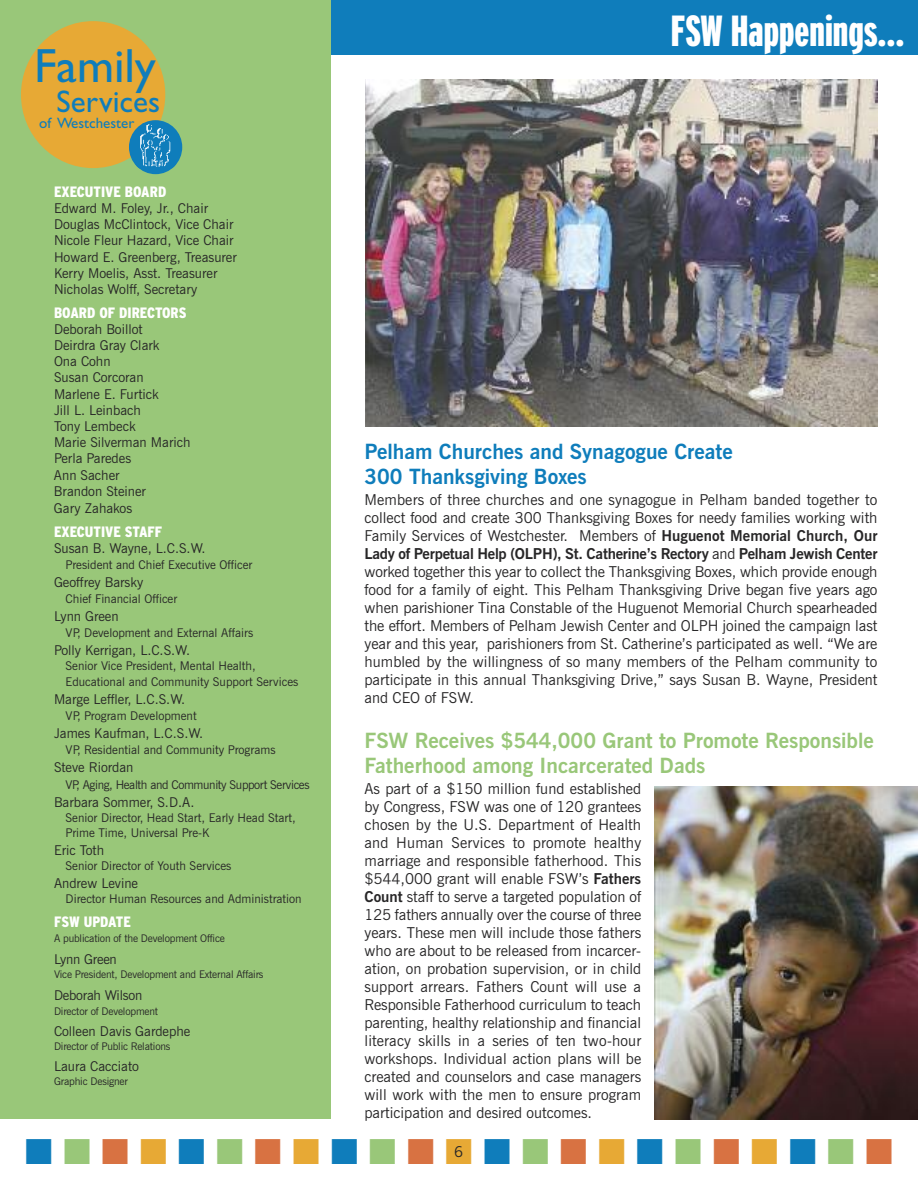
<style>
.page{position:relative;width:918px;height:1188px;background:#fff}
.page>*{position:absolute;margin:0;border:0;box-sizing:border-box;transform-origin:0 0}
.t1{font:48.15px "Gill Sans";color:#0f7dbb}
.t2{font:900 extra-condensed 43.5px "Interstate";color:#fff}
.t3{font:36px "Zapf Dingbats";color:#0f7dbb}
.t4{font:31.2px "Gill Sans";color:#0f7dbb}
.t5{font:700 21px/25.2px "News Gothic BT";color:#99c779}
.t6{font:700 21px/25.2px "News Gothic BT";color:#0f7dbb}
.t7{font:15px/18px "News Gothic BT";color:#272627;text-align:justify}
.t8{font:900 condensed 15px "Interstate";color:#fff}
.t9{font:15px "Gill Sans";color:#0f7dbb}
.t10{font:13.5px/16.4px "News Gothic BT";color:#272627}
.t11{font:12px/15.5px "News Gothic BT";color:#272627}
.t12{font:12px "News Gothic BT";letter-spacing:-.03em;color:#272627}
.t13{font:10.5px "News Gothic BT";letter-spacing:-.015em;color:#272627}
.s1{font-weight:700}
.s2{color:#99c779}
.s3{color:#d87242}
.s4{color:#e7a935}
</style>
<div class="page">
<div style="left:322px;top:0;width:596px;height:56px;background:#0f7dbb"></div>
<div style="left:0;top:0;width:331px;height:1119px;background:#99c779"></div>
<img style="left:365px;top:80px;width:512px;height:346px">
<img style="left:655px;top:786px;width:263px;height:333px">
<div style="left:21px;top:21px;width:144px;height:147px;background:#e7a935;border-radius:50%"></div>
<div style="left:129px;top:120px;width:53px;height:54px;background:#0f7dbb;border-radius:50%"></div>
<svg style="left:132px;top:121px;width:47px;height:50px"></svg>
<img style="left:135px;top:123px;width:42px;height:47px">
<h1 class="t1" style="left:34px;top:47px;width:123px">Family</h1>
<h3 class="t4" style="left:57px;top:89px;width:105px">Services</h3>
<p class="t9" style="left:39px;top:117px;width:97px">of Westchester</p>
<p class="t8" style="left:54px;top:183px;width:114px">EXECUTIVE BOARD</p>
<p class="t10" style="left:54px;top:201px;width:184px">Edward M. Foley, Jr., Chair<br>Douglas McClintock, Vice Chair<br>Nicole Fleur Hazard, Vice Chair<br>Howard E. Greenberg, Treasurer<br>Kerry Moelis, Asst. Treasurer<br>Nicholas Wolff, Secretary</p>
<p class="t8" style="left:54px;top:304px;width:134px">BOARD OF DIRECTORS</p>
<p class="t10" style="left:54px;top:322px;width:138px">Deborah Boillot<br>Deirdra Gray Clark<br>Ona Cohn<br>Susan Corcoran<br>Marlene E. Furtick<br>Jill L. Leinbach<br>Tony Lembeck<br>Marie Silverman Marich<br>Perla Paredes<br>Ann Sacher<br>Brandon Steiner<br>Gary Zahakos</p>
<p class="t8" style="left:54px;top:523px;width:110px">EXECUTIVE STAFF</p>
<p class="t10" style="left:54px;top:541px;width:153px">Susan B. Wayne, L.C.S.W.</p>
<p class="t11" style="left:66px;top:558px;width:188px">President and Chief Executive Officer</p>
<p class="t10" style="left:54px;top:575px;width:91px">Geoffrey Barsky</p>
<p class="t11" style="left:66px;top:592px;width:113px">Chief Financial Officer</p>
<p class="t10" style="left:54px;top:609px;width:66px">Lynn Green</p>
<p class="t11" style="left:66px;top:626px;width:189px">VP, Development and External Affairs</p>
<p class="t10" style="left:54px;top:644px;width:138px">Polly Kerrigan, L.C.S.W.</p>
<p class="t11" style="left:66px;top:660px;width:234px">Senior Vice President, Mental Health,<br>Educational and Community Support Services</p>
<p class="t10" style="left:54px;top:692px;width:133px">Marge Leffler, L.C.S.W.</p>
<p class="t11" style="left:66px;top:709px;width:133px">VP, Program Development</p>
<p class="t10" style="left:54px;top:726px;width:151px">James Kaufman, L.C.S.W.</p>
<p class="t11" style="left:66px;top:743px;width:211px">VP, Residential and Community Programs</p>
<p class="t10" style="left:54px;top:761px;width:81px">Steve Riordan</p>
<p class="t12" style="left:66px;top:780px;width:246px">VP, Aging, Health and Community Support Services</p>
<p class="t10" style="left:54px;top:795px;width:142px">Barbara Sommer, S.D.A.</p>
<p class="t11" style="left:66px;top:811px;width:232px">Senior Director, Head Start, Early Head Start,<br>Prime Time, Universal Pre-K</p>
<p class="t10" style="left:54px;top:843px;width:52px">Eric Toth</p>
<p class="t11" style="left:66px;top:859px;width:167px">Senior Director of Youth Services</p>
<p class="t10" style="left:54px;top:877px;width:86px">Andrew Levine</p>
<p class="t11" style="left:66px;top:892px;width:238px">Director Human Resources and Administration</p>
<p class="t8" style="left:54px;top:913px;width:78px">FSW UPDATE</p>
<p class="t13" style="left:54px;top:935px;width:172px">A publication of the Development Office</p>
<p class="t10" style="left:54px;top:952px;width:64px">Lynn Green</p>
<p class="t13" style="left:54px;top:970px;width:211px">Vice President, Development and External Affairs</p>
<p class="t10" style="left:54px;top:988px;width:90px">Deborah Wilson</p>
<p class="t13" style="left:54px;top:1007px;width:106px">Director of Development</p>
<p class="t10" style="left:54px;top:1025px;width:138px">Colleen Davis Gardephe</p>
<p class="t13" style="left:54px;top:1043px;width:118px">Director of Public Relations</p>
<p class="t10" style="left:54px;top:1059px;width:86px">Laura Cacciato</p>
<p class="t13" style="left:54px;top:1078px;width:75px">Graphic Designer</p>
<h2 class="t2" style="left:671px;top:5px;width:235px">FSW Happenings...</h2>
<h3 class="t6" style="left:364px;top:441px;width:370px">Pelham Churches and Synagogue Create<br>300 Thanksgiving Boxes</h3>
<p class="t7" style="left:364px;top:492px;width:515px">Members of three churches and one synagogue in Pelham banded together to collect food and create 300 Thanksgiving Boxes for needy families working with Family Services of Westchester. Members of <span class="s1">Huguenot Memorial Church, Our Lady of Perpetual Help (OLPH), St. Catherine’s Rectory</span> and <span class="s1">Pelham Jewish Center </span>worked together this year to collect the Thanksgiving Boxes, which provide enough food for a family of eight. This Pelham Thanksgiving Drive began five years ago when parishioner Tina Constable of the Huguenot Memorial Church spearheaded the effort. Members of Pelham Jewish Center and OLPH joined the campaign last year and this year, parishioners from St. Catherine’s participated as well. “We are humbled by the willingness of so many members of the Pelham community to participate in this annual Thanksgiving Drive,” says Susan B. Wayne, President and CEO of FSW.</p>
<h3 class="t5" style="left:364px;top:729px;width:511px">FSW Receives $544,000 Grant to Promote Responsible<br>Fatherhood among Incarcerated Dads</h3>
<p class="t7" style="left:364px;top:781px;width:278px">As part of a $150 million fund established by Congress, FSW was one of 120 grantees chosen by the U.S. Department of Health and Human Services to promote healthy marriage and responsible fatherhood. This $544,000 grant will enable FSW’s <span class="s1">Fathers Count</span> staff to serve a targeted population of 125 fathers annually over the course of three years. These men will include those fathers who are about to be released from incarcer&shy;ation, on probation supervision, or in child support arrears. Fathers Count will use a Responsible Fatherhood curriculum to teach parenting, healthy relationship and financial literacy skills in a series of ten two-hour workshops. Individual action plans will be created and counselors and case managers will work with the men to ensure program participation and desired outcomes.</p>
<h3 class="t3" style="left:25px;top:1130px;width:869px">■<span class="s2">■</span><span class="s3">■</span><span class="s4">■</span>■<span class="s2">■</span><span class="s3">■</span><span class="s4">■</span>■<span class="s2">■</span><span class="s3">■</span><span class="s4">■</span>■<span class="s2">■</span><span class="s3">■</span><span class="s4">■</span>■<span class="s2">■</span><span class="s3">■</span><span class="s4">■</span>■<span class="s2">■</span><span class="s3">■</span></h3>
<p class="t7" style="left:454px;top:1144px;width:11px">6</p>
</div>
